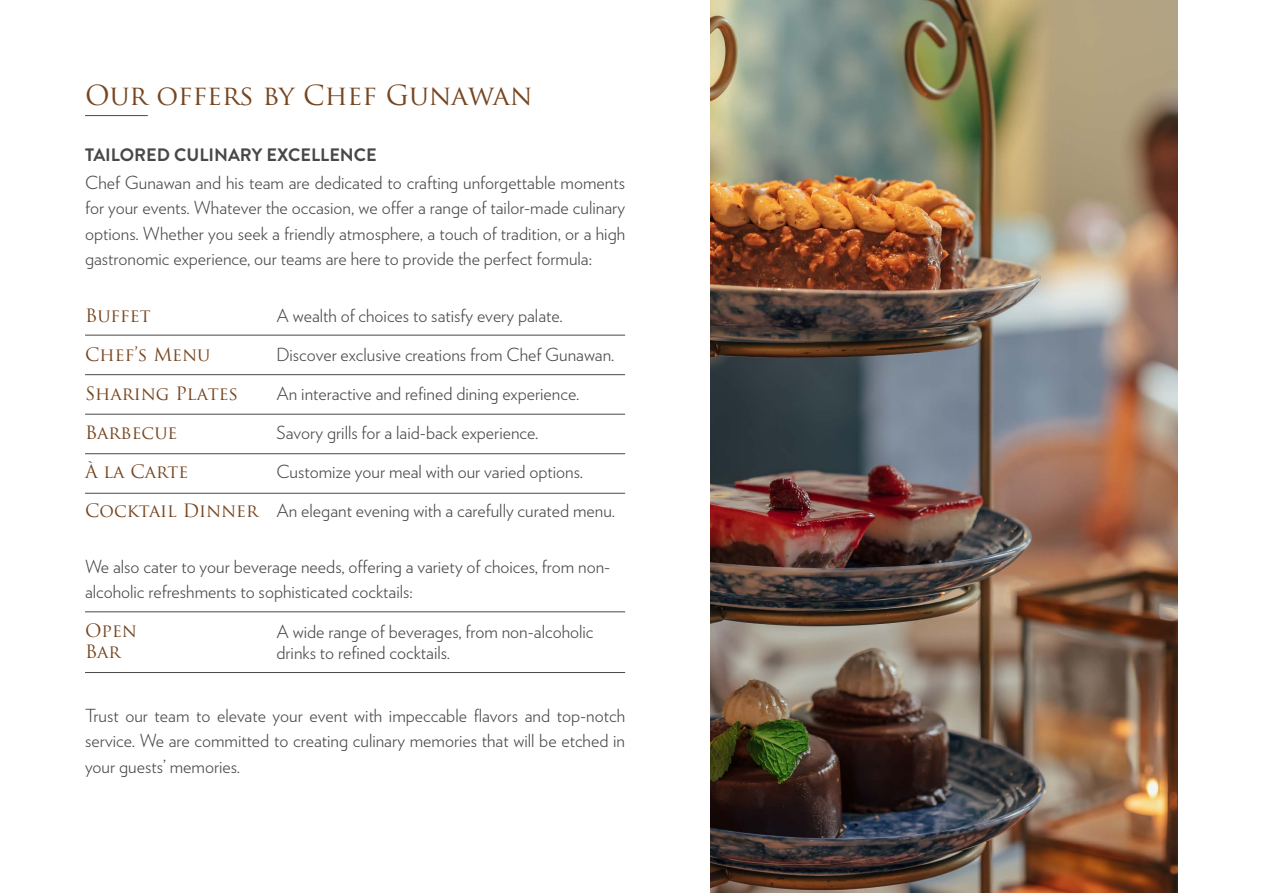
<style>
.page{position:relative;width:1263px;height:893px;background:#fff}
.page>*{position:absolute;margin:0;border:0;box-sizing:border-box;transform-origin:0 0}
.t1{font:27px "Trajan Pro";color:#77451e}
.t2{font:300 18px/25.5px "Verlag";color:#484848}
.t3{font:18px/39px "Trajan Pro";color:#77451e}
.t4{font:700 18px "Hv D Trial Brandon Grotesque";color:#484848}
</style>
<div class="page">
<img style="left:710px;top:0;width:468px;height:893px">
<hr style="left:85px;top:335px;width:540px;height:1px;background:#494949">
<hr style="left:85px;top:672px;width:540px;height:1px;background:#494949">
<hr style="left:85px;top:612px;width:540px;height:1px;background:#494949">
<hr style="left:85px;top:374px;width:540px;height:1px;background:#494949">
<hr style="left:85px;top:414px;width:540px;height:1px;background:#494949">
<hr style="left:85px;top:453px;width:540px;height:1px;background:#494949">
<hr style="left:85px;top:493px;width:540px;height:1px;background:#494949">
<hr style="left:85px;top:115px;width:63px;height:1px;background:#494949">
<h1 class="t1" style="left:85px;top:78px;width:449px">Our offers by Chef Gunawan</h1>
<p class="t4" style="left:85px;top:143px;width:293px">TAILORED CULINARY EXCELLENCE</p>
<p class="t2" style="left:85px;top:169px;width:542px;text-align:justify">Chef Gunawan and his team are dedicated to crafting unforgettable moments for your events. Whatever the occasion, we offer a range of tailor-made culinary options. Whether you seek a friendly atmosphere, a touch of tradition, or a high gastronomic experience, our teams are here to provide the perfect formula:</p>
<p class="t3" style="left:85px;top:295px;width:175px">Buffet<br>Chef’s Menu<br>Sharing Plates<br>Barbecue<br>À la Carte<br>Cocktail Dinner</p>
<p class="t2" style="left:276px;top:295px;width:340px;line-height:39px">A wealth of choices to satisfy every palate.<br>Discover exclusive creations from Chef Gunawan.<br>An interactive and refined dining experience.<br>Savory grills for a laid-back experience.<br>Customize your meal with our varied options.<br>An elegant evening with a carefully curated menu.</p>
<p class="t2" style="left:85px;top:553px;width:527px">We also cater to your beverage needs, offering a variety of choices, from non&shy;alcoholic refreshments to sophisticated cocktails:</p>
<p class="t3" style="left:85px;top:620px;width:53px;line-height:21px">Open<br>Bar</p>
<p class="t2" style="left:276px;top:620px;width:319px;line-height:21px">A wide range of beverages, from non-alcoholic drinks to refined cocktails.</p>
<p class="t2" style="left:85px;top:701px;width:542px;text-align:justify">Trust our team to elevate your event with impeccable flavors and top-notch service. We are committed to creating culinary memories that will be etched in your guests’ memories.</p>
</div>
